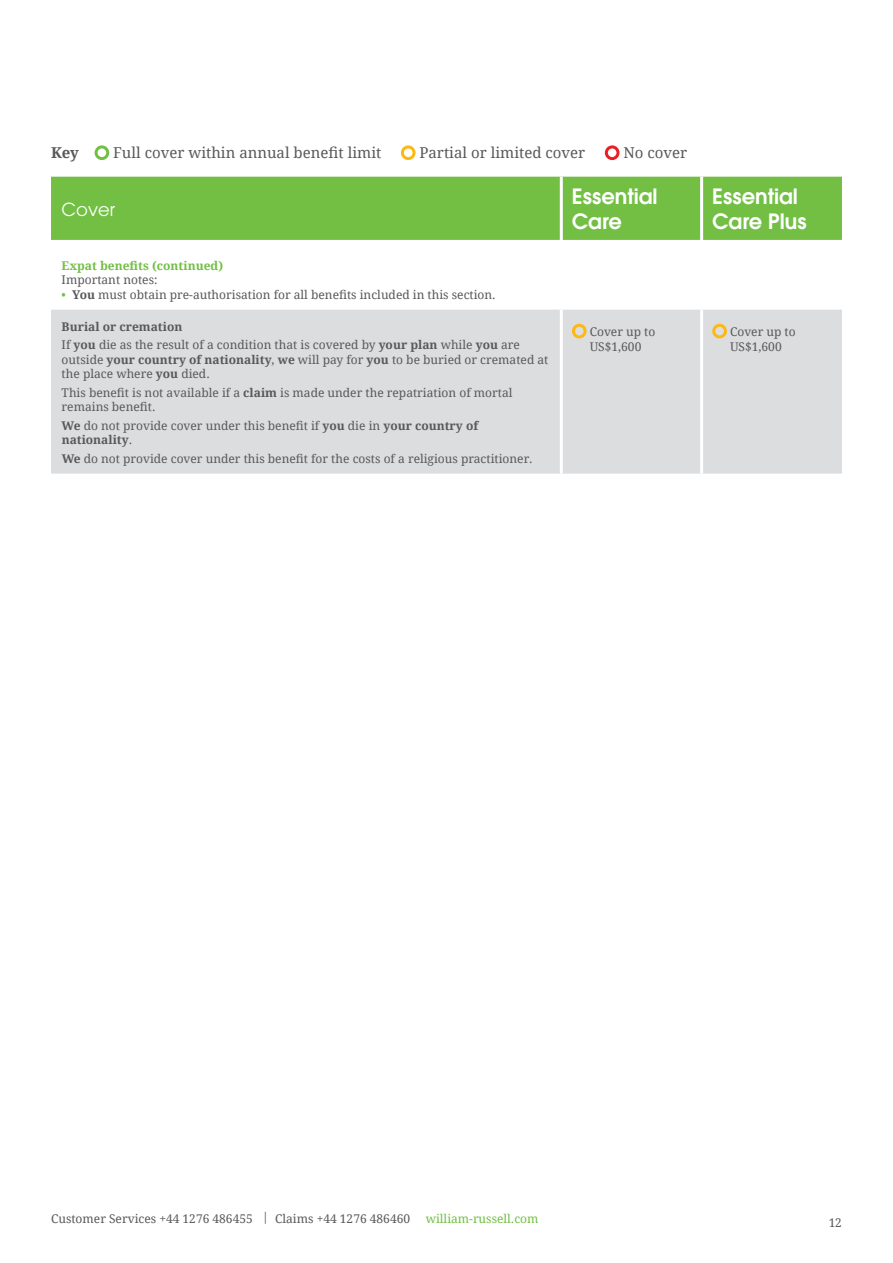
<style>
.page{position:relative;width:893px;height:1263px;background:#fff}
.page>*{position:absolute;margin:0;border:0;box-sizing:border-box;transform-origin:0 0}
.t1{font:600 21px/25.2px "ITC Avant Garde Pro";color:#fff}
.t2{font:18px "ITC Avant Garde Pro";color:#fff}
.t3{font:15px "Droid Serif";color:#58595b}
.t4{font:700 15px "Droid Serif";color:#58595b}
.t5{font:12px/14.4px "Droid Serif";color:#58595b}
.t6{font:700 12px "Droid Serif";color:#72bf44}
.t7{font:12px "Droid Serif";color:#72bf44}
.s1{color:#72bf44}
.s2{font-weight:700}
</style>
<div class="page">
<div style="left:51px;top:177px;width:791px;height:63px;background:#72bf44"></div>
<svg style="left:51px;top:309px;width:791px;height:1px"></svg>
<div style="left:51px;top:310px;width:791px;height:164px;background:#dcddde"></div>
<hr style="left:560px;top:177px;width:3px;height:63px;background:#fff">
<hr style="left:560px;top:310px;width:3px;height:164px;background:#fff">
<hr style="left:700px;top:177px;width:3px;height:63px;background:#fff">
<hr style="left:700px;top:310px;width:3px;height:164px;background:#fff">
<div style="left:572px;top:324px;width:15px;height:14px;border:3px solid #fdb913;border-radius:50%"></div>
<div style="left:712px;top:324px;width:15px;height:14px;border:3px solid #fdb913;border-radius:50%"></div>
<div style="left:95px;top:145px;width:14px;height:15px;border:3px solid #72bf44;border-radius:50%"></div>
<div style="left:401px;top:145px;width:15px;height:15px;border:3px solid #fdb913;border-radius:50%"></div>
<div style="left:605px;top:145px;width:14px;height:15px;border:3px solid #ed1d24;border-radius:50%"></div>
<p class="t4" style="left:51px;top:142px;width:29px">Key</p>
<p class="t3" style="left:113px;top:142px;width:270px">Full cover within annual benefit limit</p>
<p class="t3" style="left:419px;top:142px;width:167px">Partial or limited cover</p>
<p class="t3" style="left:623px;top:142px;width:65px">No cover</p>
<h2 class="t2" style="left:62px;top:198px;width:55px">Cover</h2>
<p class="t6" style="left:62px;top:257px;width:163px">Expat benefits (continued)</p>
<p class="t5" style="left:62px;top:272px;width:97px">Important notes:</p>
<p class="t5" style="left:62px;top:287px;width:436px"><span class="s1">•</span> <span class="s2">You</span> must obtain pre-authorisation for all benefits included in this section.</p>
<p class="t5" style="left:62px;top:317px;width:460px;line-height:18.6px"><span class="s2">Burial or cremation<br></span>If <span class="s2">you</span> die as the result of a condition that is covered by <span class="s2">your plan</span> while <span class="s2">you</span> are</p>
<p class="t5" style="left:62px;top:352px;width:488px">outside <span class="s2">your country of nationality</span>, <span class="s2">we</span> will pay for <span class="s2">you</span> to be buried or cremated at the place where <span class="s2">you</span> died.</p>
<p class="t5" style="left:62px;top:385px;width:452px">This benefit is not available if a <span class="s2">claim</span> is made under the repatriation of mortal remains benefit.</p>
<p class="t5" style="left:62px;top:418px;width:418px"><span class="s2">We</span> do not provide cover under this benefit if <span class="s2">you</span> die in <span class="s2">your country of nationality</span>.</p>
<p class="t5" style="left:62px;top:451px;width:473px"><span class="s2">We</span> do not provide cover under this benefit for the costs of a religious practitioner.</p>
<h1 class="t1" style="left:572px;top:183px;width:87px">Essential<br>Care</h1>
<h1 class="t1" style="left:712px;top:183px;width:96px">Essential<br>Care Plus</h1>
<p class="t5" style="left:590px;top:324px;width:67px">Cover up to<br>US$1,600</p>
<p class="t5" style="left:730px;top:324px;width:67px">Cover up to<br>US$1,600</p>
<p class="t5" style="left:51px;top:1211px;width:361px">Customer Services +44 1276 486455 | Claims +44 1276 486460</p>
<p class="t7" style="left:426px;top:1210px;width:114px">william-russell.com</p>
<p class="t5" style="left:829px;top:1215px;width:15px">12</p>
</div>
